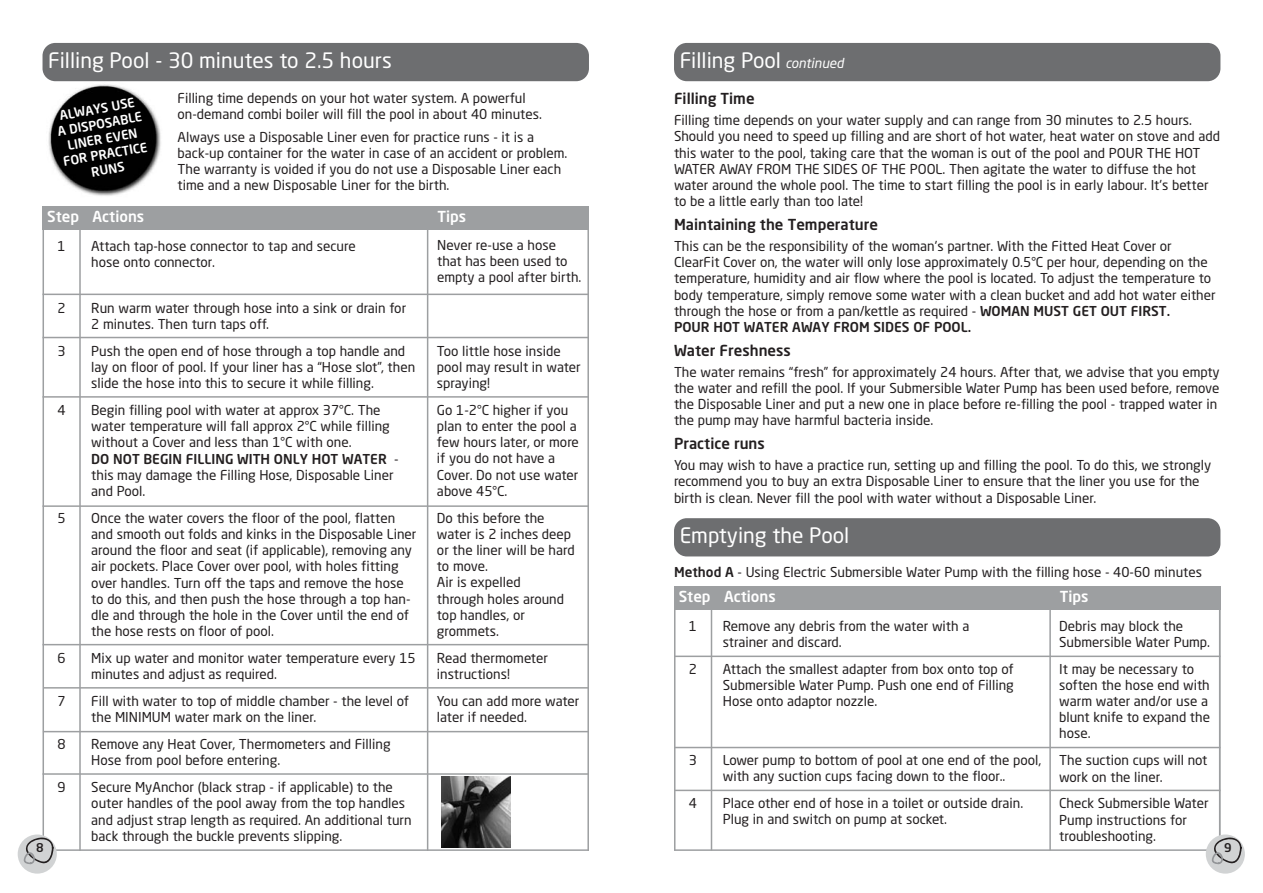
<style>
.page{position:relative;width:1263px;height:893px;background:#fff}
.page>*{position:absolute;margin:0;border:0;box-sizing:border-box;transform-origin:0 0}
.t1{font:21px "Neo Sans Std";color:#fff}
.t2{font:500 15px "Neo Sans Std";color:#231f20}
.t3{font:500 15px "Neo Sans Std";color:#fff}
.t4{font:13.5px/16.2px "Neo Sans Std";color:#231f20}
.t5{font:500 12.75px/15.3px "Neo Sans Std";color:#fff;text-align:center}
.t6{font:500 12px "Neo Sans Std";color:#231f20}
.s1{font-weight:500}
.s2{font-style:italic;font-size:13.5px}
</style>
<div class="page">
<div style="left:43px;top:43px;width:546px;height:38px;background:#6d6e70;border-radius:13px"></div>
<div style="left:43px;top:206px;width:546px;height:23px;background:#9d9fa1"></div>
<hr style="left:427px;top:222px;width:1px;height:629px;background:#9d9fa1">
<hr style="left:79px;top:222px;width:2px;height:629px;background:#9d9fa1">
<hr style="left:43px;top:294px;width:546px;height:1px;background:#9d9fa1">
<hr style="left:43px;top:396px;width:546px;height:2px;background:#9d9fa1">
<hr style="left:43px;top:505px;width:546px;height:2px;background:#9d9fa1">
<hr style="left:43px;top:337px;width:546px;height:1px;background:#9d9fa1">
<hr style="left:43px;top:644px;width:546px;height:1px;background:#9d9fa1">
<hr style="left:43px;top:773px;width:546px;height:2px;background:#9d9fa1">
<hr style="left:43px;top:687px;width:546px;height:2px;background:#9d9fa1">
<hr style="left:43px;top:731px;width:546px;height:1px;background:#9d9fa1">
<hr style="left:43px;top:849px;width:546px;height:2px;background:#9d9fa1">
<hr style="left:587px;top:222px;width:2px;height:629px;background:#9d9fa1">
<hr style="left:43px;top:228px;width:1px;height:640px;background:#9d9fa1">
<img style="left:48px;top:84px;width:113px;height:112px">
<div style="left:674px;top:43px;width:546px;height:38px;background:#6d6e70;border-radius:13px"></div>
<div style="left:18px;top:834px;width:39px;height:40px;background:#d1d3d4;border-radius:50%"></div>
<svg style="left:23px;top:834px;width:31px;height:31px"></svg>
<div style="left:674px;top:518px;width:546px;height:38px;background:#6d6e70;border-radius:13px"></div>
<div style="left:674px;top:586px;width:546px;height:23px;background:#9d9fa1"></div>
<hr style="left:1049px;top:602px;width:2px;height:248px;background:#9d9fa1">
<hr style="left:711px;top:602px;width:1px;height:248px;background:#9d9fa1">
<hr style="left:674px;top:656px;width:546px;height:1px;background:#9d9fa1">
<hr style="left:674px;top:790px;width:546px;height:1px;background:#9d9fa1">
<hr style="left:674px;top:849px;width:546px;height:2px;background:#9d9fa1">
<hr style="left:674px;top:747px;width:546px;height:1px;background:#9d9fa1">
<hr style="left:1219px;top:602px;width:1px;height:248px;background:#9d9fa1">
<hr style="left:674px;top:608px;width:1px;height:242px;background:#9d9fa1">
<div style="left:1206px;top:834px;width:39px;height:40px;background:#d1d3d4;border-radius:50%"></div>
<svg style="left:1211px;top:834px;width:30px;height:31px"></svg>
<img style="left:441px;top:777px;width:70px;height:70px">
<h1 class="t1" style="left:48px;top:53px;width:345px">Filling Pool - 30 minutes to 2.5 hours</h1>
<p class="t5" style="left:54px;top:110px;width:87px;rotate:-10deg">ALWAYS USE<br>A DISPOSABLE<br>LINER EVEN<br>FOR PRACTICE<br>RUNS</p>
<p class="t4" style="left:178px;top:92px;width:366px">Filling time depends on your hot water system. A powerful on-demand combi boiler will fill the pool in about 40 minutes.</p>
<p class="t4" style="left:178px;top:130px;width:391px">Always use a Disposable Liner even for practice runs - it is a back-up container for the water in case of an accident or problem.<br>The warranty is voided if you do not use a Disposable Liner each time and a new Disposable Liner for the birth.</p>
<p class="t3" style="left:47px;top:211px;width:98px">Step Actions</p>
<p class="t3" style="left:437px;top:211px;width:30px">Tips</p>
<p class="t4" style="left:57px;top:239px;width:10px">1</p>
<p class="t4" style="left:91px;top:239px;width:266px">Attach tap-hose connector to tap and secure hose onto connector.</p>
<p class="t4" style="left:437px;top:238px;width:146px">Never re-use a hose that has been used to empty a pool after birth.</p>
<p class="t4" style="left:57px;top:301px;width:10px">2</p>
<p class="t4" style="left:91px;top:301px;width:316px">Run warm water through hose into a sink or drain for<br>2 minutes. Then turn taps off.</p>
<p class="t4" style="left:57px;top:344px;width:10px">3</p>
<p class="t4" style="left:91px;top:344px;width:325px">Push the open end of hose through a top handle and lay on floor of pool. If your liner has a “Hose slot”, then slide the hose into this to secure it while filling.</p>
<p class="t4" style="left:57px;top:404px;width:10px">4</p>
<p class="t4" style="left:91px;top:404px;width:309px">Begin filling pool with water at approx 37°C. The water temperature will fall approx 2°C while filling without a Cover and less than 1°C with one.<br><span class="s1">DO NOT BEGIN FILLING WITH ONLY HOT WATER</span> - this may damage the Filling Hose, Disposable Liner and Pool.</p>
<p class="t4" style="left:57px;top:511px;width:10px">5</p>
<p class="t4" style="left:91px;top:511px;width:327px">Once the water covers the floor of the pool, flatten and smooth out folds and kinks in the Disposable Liner around the floor and seat (if applicable), removing any air pockets. Place Cover over pool, with holes fitting over handles. Turn off the taps and remove the hose to do this, and then push the hose through a top han&shy;dle and through the hole in the Cover until the end of the hose rests on floor of pool.</p>
<p class="t4" style="left:57px;top:652px;width:10px">6</p>
<p class="t4" style="left:91px;top:652px;width:326px">Mix up water and monitor water temperature every 15 minutes and adjust as required.</p>
<p class="t4" style="left:57px;top:695px;width:10px">7</p>
<p class="t4" style="left:91px;top:695px;width:319px">Fill with water to top of middle chamber - the level of the MINIMUM water mark on the liner.</p>
<p class="t4" style="left:57px;top:738px;width:10px">8</p>
<p class="t4" style="left:91px;top:738px;width:301px">Remove any Heat Cover, Thermometers and Filling<br>Hose from pool before entering.</p>
<p class="t4" style="left:57px;top:781px;width:10px">9</p>
<p class="t4" style="left:91px;top:781px;width:322px">Secure MyAnchor (black strap - if applicable) to the outer handles of the pool away from the top handles and adjust strap length as required. An additional turn back through the buckle prevents slipping.</p>
<p class="t4" style="left:437px;top:344px;width:145px">Too little hose inside pool may result in water spraying!</p>
<p class="t4" style="left:437px;top:403px;width:143px">Go 1-2°C higher if you plan to enter the pool a few hours later, or more if you do not have a<br>Cover. Do not use water above 45°C.</p>
<p class="t4" style="left:437px;top:511px;width:139px">Do this before the water is 2 inches deep or the liner will be hard to move.<br>Air is expelled<br>through holes around top handles, or grommets.</p>
<p class="t4" style="left:437px;top:651px;width:113px">Read thermometer instructions!</p>
<p class="t4" style="left:437px;top:695px;width:144px">You can add more water later if needed.</p>
<p class="t6" style="left:36px;top:843px;width:9px">8</p>
<h1 class="t1" style="left:680px;top:53px;width:166px">Filling Pool <span class="s2">continued</span></h1>
<p class="t2" style="left:674px;top:93px;width:82px">Filling Time</p>
<p class="t4" style="left:674px;top:114px;width:547px">Filling time depends on your water supply and can range from 30 minutes to 2.5 hours.<br>Should you need to speed up filling and are short of hot water, heat water on stove and add this water to the pool, taking care that the woman is out of the pool and POUR THE HOT WATER AWAY FROM THE SIDES OF THE POOL. Then agitate the water to diffuse the hot water around the whole pool. The time to start filling the pool is in early labour. It's better to be a little early than too late!</p>
<p class="t2" style="left:674px;top:219px;width:205px">Maintaining the Temperature</p>
<p class="t4" style="left:674px;top:240px;width:543px">This can be the responsibility of the woman's partner. With the Fitted Heat Cover or ClearFit Cover on, the water will only lose approximately 0.5°C per hour, depending on the temperature, humidity and air flow where the pool is located. To adjust the temperature to body temperature, simply remove some water with a clean bucket and add hot water either through the hose or from a pan/kettle as required - <span class="s1">WOMAN MUST GET OUT FIRST.<br>POUR HOT WATER AWAY FROM SIDES OF POOL.</span></p>
<p class="t2" style="left:674px;top:345px;width:118px">Water Freshness</p>
<p class="t4" style="left:674px;top:365px;width:547px">The water remains “fresh” for approximately 24 hours. After that, we advise that you empty the water and refill the pool. If your Submersible Water Pump has been used before, remove the Disposable Liner and put a new one in place before re-filling the pool - trapped water in the pump may have harmful bacteria inside.</p>
<p class="t2" style="left:674px;top:438px;width:92px">Practice runs</p>
<p class="t4" style="left:674px;top:459px;width:539px">You may wish to have a practice run, setting up and filling the pool. To do this, we strongly recommend you to buy an extra Disposable Liner to ensure that the liner you use for the birth is clean. Never fill the pool with water without a Disposable Liner.</p>
<h1 class="t1" style="left:680px;top:528px;width:171px">Emptying the Pool</h1>
<p class="t4" style="left:674px;top:565px;width:530px"><span class="s1">Method A</span> - Using Electric Submersible Water Pump with the filling hose - 40-60 minutes</p>
<p class="t3" style="left:679px;top:591px;width:98px">Step Actions</p>
<p class="t3" style="left:1060px;top:591px;width:30px">Tips</p>
<p class="t4" style="left:689px;top:619px;width:10px">1</p>
<p class="t4" style="left:723px;top:619px;width:248px">Remove any debris from the water with a strainer and discard.</p>
<p class="t4" style="left:689px;top:662px;width:10px">2</p>
<p class="t4" style="left:723px;top:662px;width:292px;text-align:justify">Attach the smallest adapter from box onto top of Submersible Water Pump. Push one end of Filling Hose onto adaptor nozzle.</p>
<p class="t4" style="left:1059px;top:619px;width:152px">Debris may block the<br>Submersible Water Pump.</p>
<p class="t4" style="left:1059px;top:662px;width:152px">It may be necessary to soften the hose end with warm water and/or use a blunt knife to expand the hose.</p>
<p class="t4" style="left:1059px;top:754px;width:150px">The suction cups will not work on the liner.</p>
<p class="t4" style="left:1059px;top:797px;width:151px">Check Submersible Water<br>Pump instructions for troubleshooting.</p>
<p class="t4" style="left:689px;top:753px;width:10px">3</p>
<p class="t4" style="left:723px;top:753px;width:320px">Lower pump to bottom of pool at one end of the pool, with any suction cups facing down to the floor..</p>
<p class="t4" style="left:689px;top:796px;width:10px">4</p>
<p class="t4" style="left:723px;top:796px;width:302px">Place other end of hose in a toilet or outside drain.<br>Plug in and switch on pump at socket.</p>
<p class="t6" style="left:1224px;top:843px;width:9px">9</p>
</div>
